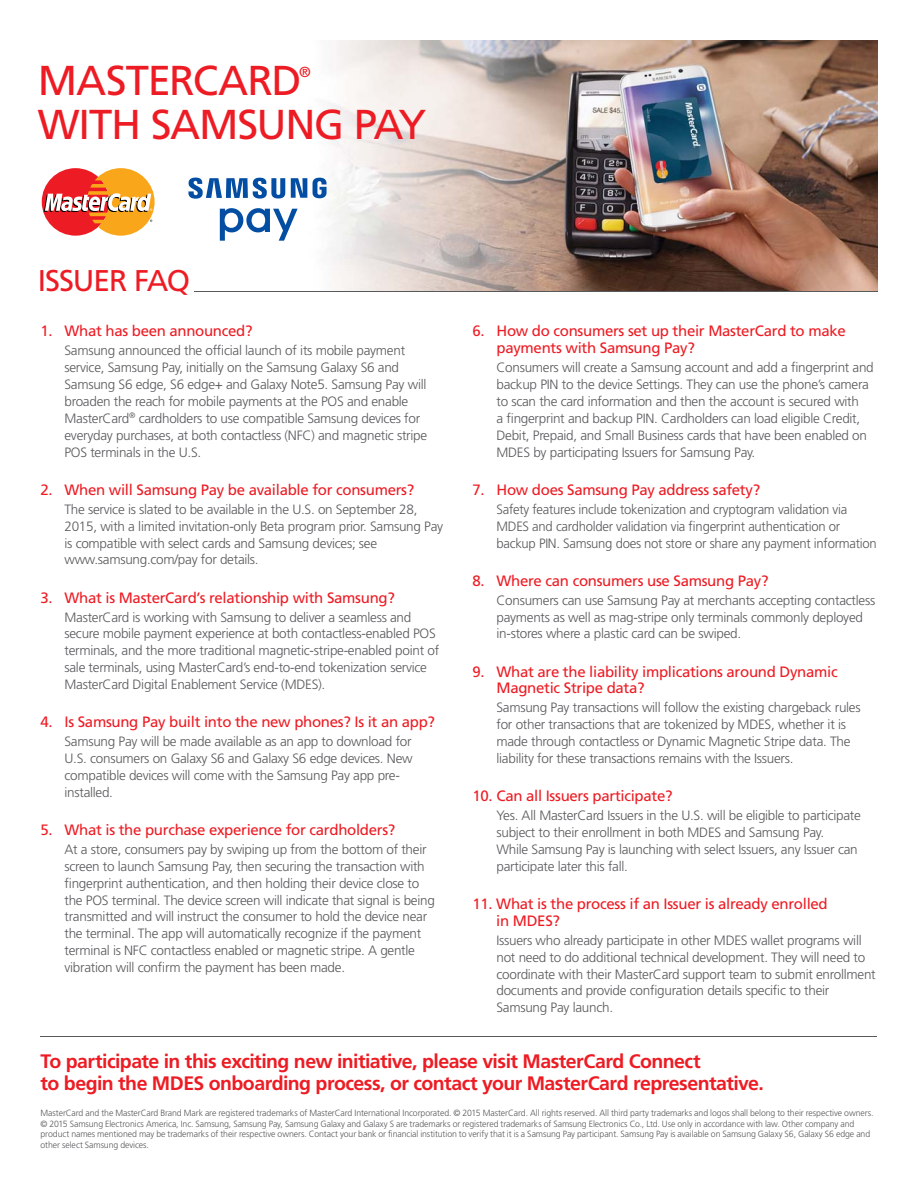
<style>
.page{position:relative;width:918px;height:1188px;background:#fff}
.page>*{position:absolute;margin:0;border:0;box-sizing:border-box;transform-origin:0 0}
.t1{font:41.85px "Frutiger LT Std";letter-spacing:-.03em;color:#ed1c24}
.t2{font:30px "Frutiger LT Std";letter-spacing:-.04em;color:#ed1c24}
.t3{font:700 19.5px/22.5px "Frutiger LT Std";letter-spacing:-.025em;color:#ed1c24}
.t4{font:15px/16.8px "Frutiger LT Std";letter-spacing:-.02em;color:#ed1c24}
.t5{font:14.55px "Frutiger LT Std";color:#ed1c24}
.t6{font:300 13.5px/16.8px "Frutiger LT Std";letter-spacing:-.02em;color:#58595b}
.t7{font:300 9px/10.5px "Frutiger LT Std";letter-spacing:-.01em;color:#58595b}
</style>
<div class="page">
<hr style="left:40px;top:1036px;width:838px;height:1px;background:#58595b">
<img style="left:307px;top:40px;width:571px;height:251px">
<svg style="left:44px;top:168px;width:111px;height:68px"></svg>
<svg style="left:220px;top:208px;width:78px;height:33px"></svg>
<svg style="left:291px;top:178px;width:16px;height:20px"></svg>
<svg style="left:188px;top:178px;width:97px;height:21px"></svg>
<svg style="left:313px;top:178px;width:14px;height:20px"></svg>
<hr style="left:194px;top:291px;width:684px;height:1px;background:#58595b">
<h1 class="t1" style="left:38px;top:60px;width:265px">MASTERCARD</h1>
<h1 class="t5" style="left:299px;top:65px;width:13px">®</h1>
<p class="t1" style="left:38px;top:105px;width:390px">WITH SAMSUNG PAY</p>
<h2 class="t2" style="left:38px;top:266px;width:154px">ISSUER FAQ</h2>
<p class="t4" style="left:40px;top:324px;width:214px">1. What has been announced?</p>
<p class="t6" style="left:64px;top:343px;width:364px">Samsung announced the official launch of its mobile payment service, Samsung Pay, initially on the Samsung Galaxy S6 and Samsung S6 edge, S6 edge+ and Galaxy Note5. Samsung Pay will broaden the reach for mobile payments at the POS and enable MasterCard<sup>®</sup> cardholders to use compatible Samsung devices for everyday purchases, at both contactless (NFC) and magnetic stripe POS terminals in the U.S.</p>
<p class="t4" style="left:40px;top:482px;width:375px">2. When will Samsung Pay be available for consumers?</p>
<p class="t6" style="left:65px;top:501px;width:380px">The service is slated to be available in the U.S. on September 28, 2015, with a limited invitation-only Beta program prior. Samsung Pay is compatible with select cards and Samsung devices; see www.samsung.com/pay for details.</p>
<p class="t4" style="left:40px;top:590px;width:356px">3. What is MasterCard’s relationship with Samsung?</p>
<p class="t6" style="left:65px;top:609px;width:376px">MasterCard is working with Samsung to deliver a seamless and secure mobile payment experience at both contactless-enabled POS terminals, and the more traditional magnetic-stripe-enabled point of sale terminals, using MasterCard’s end-to-end tokenization service MasterCard Digital Enablement Service (MDES).</p>
<p class="t4" style="left:40px;top:714px;width:396px">4. Is Samsung Pay built into the new phones? Is it an app?</p>
<p class="t6" style="left:65px;top:734px;width:349px">Samsung Pay will be made available as an app to download for</p>
<p class="t6" style="left:65px;top:751px;width:350px">U.S. consumers on Galaxy S6 and Galaxy S6 edge devices. New compatible devices will come with the Samsung Pay app pre&shy;installed.</p>
<p class="t4" style="left:40px;top:822px;width:356px">5. What is the purchase experience for cardholders?</p>
<p class="t6" style="left:65px;top:842px;width:372px">At a store, consumers pay by swiping up from the bottom of their screen to launch Samsung Pay, then securing the transaction with fingerprint authentication, and then holding their device close to the POS terminal. The device screen will indicate that signal is being transmitted and will instruct the consumer to hold the device near the terminal. The app will automatically recognize if the payment terminal is NFC contactless enabled or magnetic stripe. A gentle vibration will confirm the payment has been made.</p>
<p class="t4" style="left:496px;top:324px;width:351px;text-indent:-24px">6. How do consumers set up their MasterCard to make payments with Samsung Pay?</p>
<p class="t6" style="left:496px;top:360px;width:379px">Consumers will create a Samsung account and add a fingerprint and backup PIN to the device Settings. They can use the phone’s camera to scan the card information and then the account is secured with<br>a fingerprint and backup PIN. Cardholders can load eligible Credit, Debit, Prepaid, and Small Business cards that have been enabled on MDES by participating Issuers for Samsung Pay.</p>
<p class="t4" style="left:472px;top:482px;width:289px">7. How does Samsung Pay address safety?</p>
<p class="t6" style="left:496px;top:501px;width:382px">Safety features include tokenization and cryptogram validation via<br>MDES and cardholder validation via fingerprint authentication or backup PIN. Samsung does not store or share any payment information</p>
<p class="t4" style="left:472px;top:573px;width:298px">8. Where can consumers use Samsung Pay?</p>
<p class="t6" style="left:497px;top:592px;width:380px">Consumers can use Samsung Pay at merchants accepting contactless payments as well as mag-stripe only terminals commonly deployed in-stores where a plastic card can be swiped.</p>
<p class="t4" style="left:496px;top:664px;width:343px;text-indent:-24px">9. What are the liability implications around Dynamic<br>Magnetic Stripe data?</p>
<p class="t6" style="left:497px;top:700px;width:366px">Samsung Pay transactions will follow the existing chargeback rules for other transactions that are tokenized by MDES, whether it is made through contactless or Dynamic Magnetic Stripe data. The liability for these transactions remains with the Issuers.</p>
<p class="t4" style="left:472px;top:788px;width:202px">10. Can all Issuers participate?</p>
<p class="t6" style="left:497px;top:808px;width:366px">Yes. All MasterCard Issuers in the U.S. will be eligible to participate subject to their enrollment in both MDES and Samsung Pay.<br>While Samsung Pay is launching with select Issuers, any Issuer can participate later this fall.</p>
<p class="t4" style="left:496px;top:896px;width:333px;text-indent:-24px">11. What is the process if an Issuer is already enrolled in MDES?</p>
<p class="t6" style="left:497px;top:932px;width:381px">Issuers who already participate in other MDES wallet programs will not need to do additional technical development. They will need to coordinate with their MasterCard support team to submit enrollment documents and provide configuration details specific to their Samsung Pay launch.</p>
<h3 class="t3" style="left:40px;top:1051px;width:725px">To participate in this exciting new initiative, please visit MasterCard Connect<br>to begin the MDES onboarding process, or contact your MasterCard representative.</h3>
<p class="t7" style="left:40px;top:1108px;width:835px">MasterCard and the MasterCard Brand Mark are registered trademarks of MasterCard International Incorporated. © 2015 MasterCard. All rights reserved. All third party trademarks and logos shall belong to their respective owners. © 2015 Samsung Electronics America, Inc. Samsung, Samsung Pay, Samsung Galaxy and Galaxy S are trademarks or registered trademarks of Samsung Electronics Co., Ltd. Use only in accordance with law. Other company and product names mentioned may be trademarks of their respective owners. Contact your bank or financial institution to verify that it is a Samsung Pay participant. Samsung Pay is available on Samsung Galaxy S6, Galaxy S6 edge and other select Samsung devices.</p>
</div>
